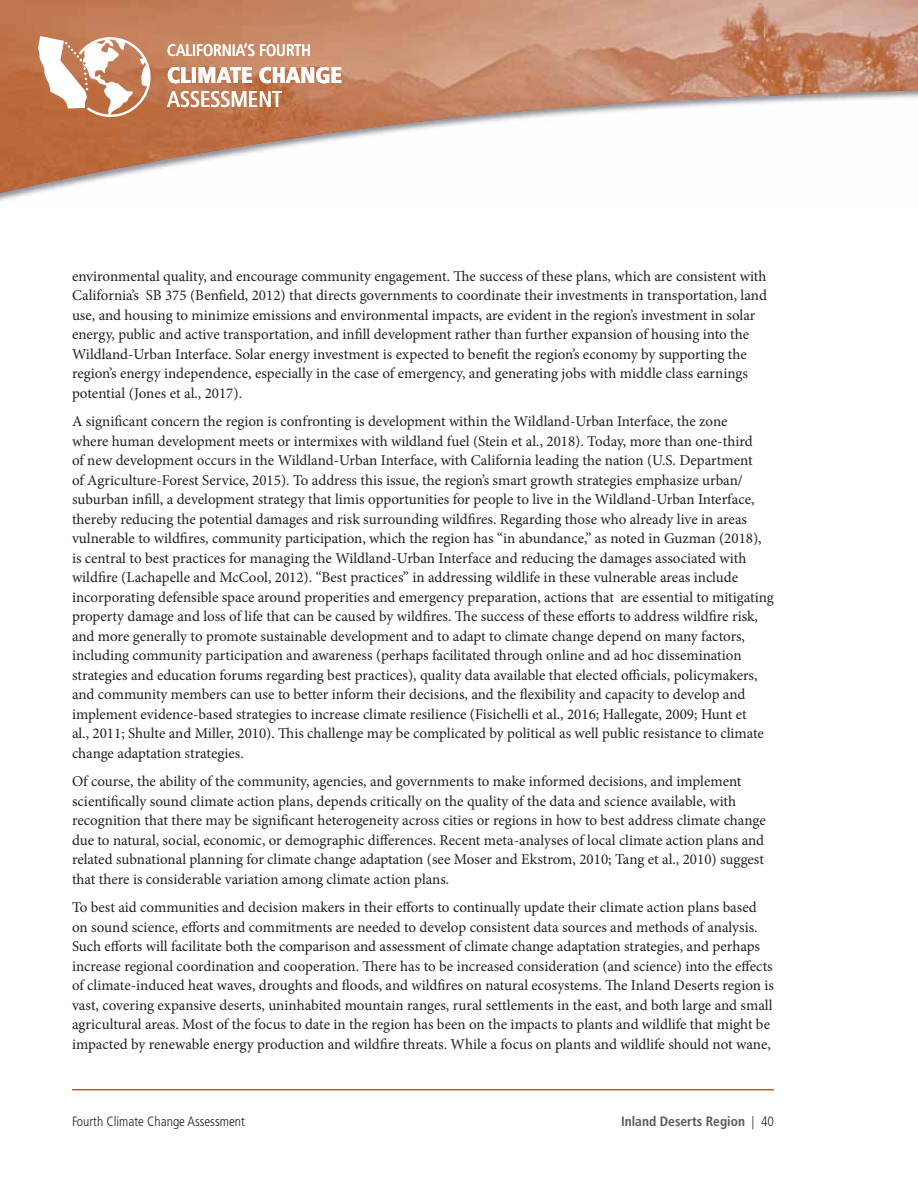
<style>
.page{position:relative;width:918px;height:1188px;background:#fff}
.page>*{position:absolute;margin:0;border:0;box-sizing:border-box;transform-origin:0 0}
.t1{font:900 condensed 22.5px "Frutiger LT Std";color:#fff}
.t2{font:condensed 22.5px "Frutiger LT Std";color:#fff}
.t3{font:condensed 16.5px "Frutiger LT Std";color:#fff}
.t4{font:15px/19.5px "Minion Pro";color:#231f20}
.t5{font:300 condensed 13.5px "Frutiger LT Std";color:#231f20}
.t6{font:700 condensed 13.5px "Frutiger LT Std";color:#58595b}
.s1{font-weight:300;color:#231f20}
</style>
<div class="page">
<svg style="left:0;top:97px;width:918px;height:99px"></svg>
<img style="left:0;top:0;width:255px;height:193px">
<img style="left:255px;top:0;width:511px;height:145px">
<img style="left:765px;top:0;width:153px;height:97px">
<svg style="left:38px;top:36px;width:114px;height:82px"></svg>
<hr style="left:72px;top:1089px;width:702px;height:2px;background:#b56129">
<p class="t3" style="left:167px;top:44px;width:145px">CALIFORNIA’S FOURTH</p>
<h1 class="t1" style="left:167px;top:62px;width:177px">CLIMATE CHANGE</h1>
<h1 class="t2" style="left:167px;top:90px;width:116px">ASSESSMENT</h1>
<p class="t4" style="left:72px;top:268px;width:696px">environmental quality, and encourage community engagement. The success of these plans, which are consistent with California’s SB 375 (Benfield, 2012) that directs governments to coordinate their investments in transportation, land use, and housing to minimize emissions and environmental impacts, are evident in the region’s investment in solar energy, public and active transportation, and infill development rather than further expansion of housing into the Wildland-Urban Interface. Solar energy investment is expected to benefit the region’s economy by supporting the region’s energy independence, especially in the case of emergency, and generating jobs with middle class earnings potential (Jones et al., 2017).</p>
<p class="t4" style="left:72px;top:413px;width:703px">A significant concern the region is confronting is development within the Wildland-Urban Interface, the zone<br>where human development meets or intermixes with wildland fuel (Stein et al., 2018). Today, more than one-third<br>of new development occurs in the Wildland-Urban Interface, with California leading the nation (U.S. Department<br>of Agriculture-Forest Service, 2015). To address this issue, the region’s smart growth strategies emphasize urban/ suburban infill, a development strategy that limis opportunities for people to live in the Wildland-Urban Interface, thereby reducing the potential damages and risk surrounding wildfires. Regarding those who already live in areas vulnerable to wildfires, community participation, which the region has “in abundance,” as noted in Guzman (2018), is central to best practices for managing the Wildland-Urban Interface and reducing the damages associated with wildfire (Lachapelle and McCool, 2012). “Best practices” in addressing wildlife in these vulnerable areas include incorporating defensible space around properities and emergency preparation, actions that are essential to mitigating property damage and loss of life that can be caused by wildfires. The success of these efforts to address wildfire risk, and more generally to promote sustainable development and to adapt to climate change depend on many factors, including community participation and awareness (perhaps facilitated through online and ad hoc dissemination strategies and education forums regarding best practices), quality data available that elected officials, policymakers, and community members can use to better inform their decisions, and the flexibility and capacity to develop and implement evidence-based strategies to increase climate resilience (Fisichelli et al., 2016; Hallegate, 2009; Hunt et<br>al., 2011; Shulte and Miller, 2010). This challenge may be complicated by political as well public resistance to climate change adaptation strategies.</p>
<p class="t4" style="left:72px;top:773px;width:695px">Of course, the ability of the community, agencies, and governments to make informed decisions, and implement scientifically sound climate action plans, depends critically on the quality of the data and science available, with recognition that there may be significant heterogeneity across cities or regions in how to best address climate change due to natural, social, economic, or demographic differences. Recent meta-analyses of local climate action plans and related subnational planning for climate change adaptation (see Moser and Ekstrom, 2010; Tang et al., 2010) suggest that there is considerable variation among climate action plans.</p>
<p class="t4" style="left:72px;top:899px;width:703px">To best aid communities and decision makers in their efforts to continually update their climate action plans based on sound science, efforts and commitments are needed to develop consistent data sources and methods of analysis.<br>Such efforts will facilitate both the comparison and assessment of climate change adaptation strategies, and perhaps increase regional coordination and cooperation. There has to be increased consideration (and science) into the effects of climate-induced heat waves, droughts and floods, and wildfires on natural ecosystems. The Inland Deserts region is vast, covering expansive deserts, uninhabited mountain ranges, rural settlements in the east, and both large and small agricultural areas. Most of the focus to date in the region has been on the impacts to plants and wildlife that might be impacted by renewable energy production and wildfire threats. While a focus on plants and wildlife should not wane,</p>
<p class="t5" style="left:72px;top:1116px;width:174px">Fourth Climate Change Assessment</p>
<p class="t6" style="left:621px;top:1116px;width:154px">Inland Deserts Region <span class="s1">| 40</span></p>
</div>
